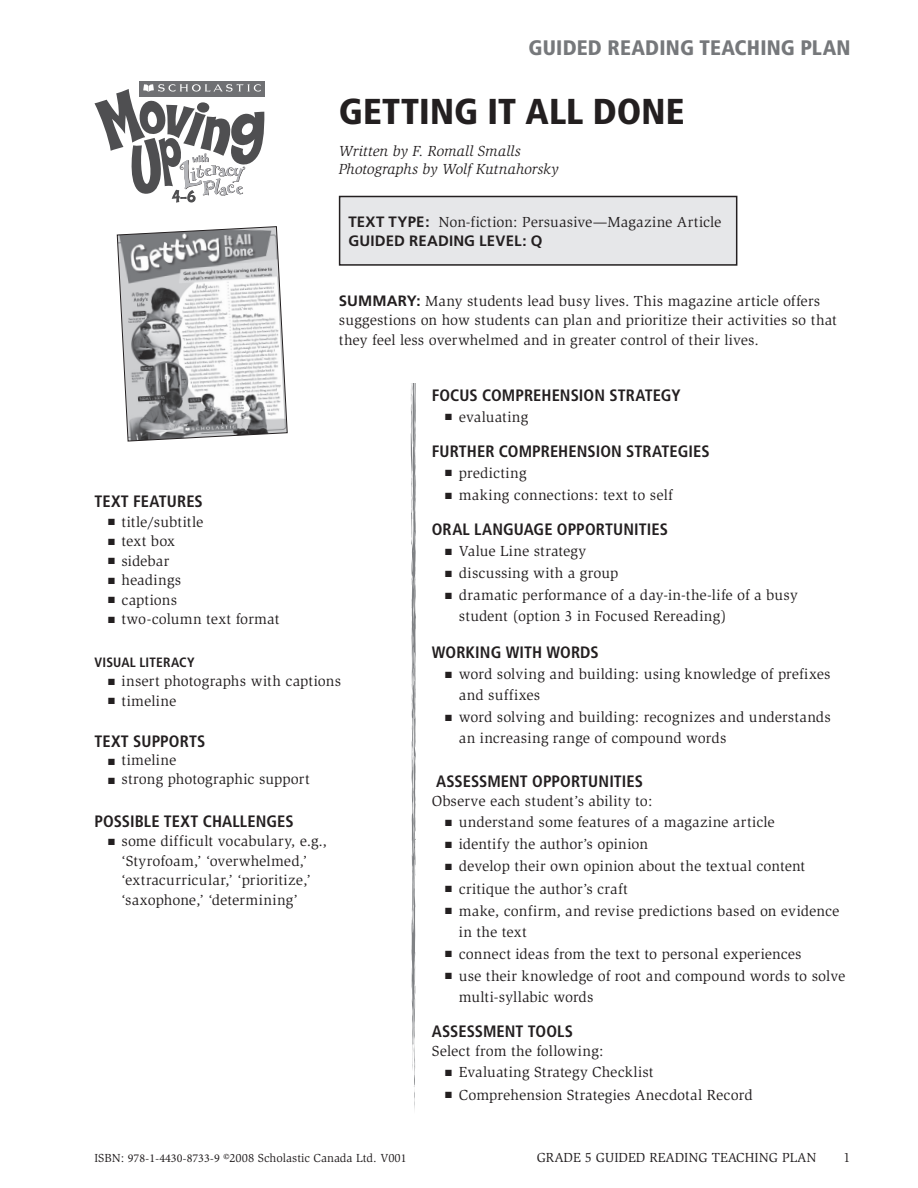
<style>
.page{position:relative;width:918px;height:1188px;background:#fff}
.page>*{position:absolute;margin:0;border:0;box-sizing:border-box;transform-origin:0 0}
.t1{font:900 condensed 36px "Frutiger";letter-spacing:.005em;color:#231f20}
.t2{font:900 condensed 21px "Frutiger";letter-spacing:.01em;color:#76787b}
.t3{font:700 condensed 16.5px "Frutiger";letter-spacing:.005em;color:#231f20}
.t4{font:15px/19.5px "Slimbach";letter-spacing:.01em;color:#231f20}
.t5{font:italic 15px/18px "Slimbach";color:#231f20}
.t6{font:700 15px "Frutiger";letter-spacing:.01em;color:#231f20}
.t7{font:13.5px "Slimbach";color:#231f20}
.t8{font:700 condensed 13.5px "Frutiger";letter-spacing:.015em;color:#231f20}
.t9{font:12px "Slimbach";color:#231f20}
.s1{font-family:"Frutiger";font-weight:700}
.s2{font-family:"Minion Pro"}
</style>
<div class="page">
<div style="left:340px;top:196px;width:397px;height:69px;background:#e6e7e9"></div>
<div style="left:339px;top:196px;width:398px;height:70px;border:2px solid #231f20"></div>
<div style="left:139px;top:81px;width:126px;height:15px;background:#6f7073"></div>
<svg style="left:94px;top:84px;width:171px;height:119px"></svg>
<svg style="left:411px;top:383px;width:5px;height:727px"></svg>
<svg style="left:117px;top:226px;width:171px;height:216px"></svg>
<h2 class="t2" style="left:529px;top:39px;width:323px">GUIDED READING TEACHING PLAN</h2>
<h1 class="t1" style="left:339px;top:97px;width:347px">GETTING IT ALL DONE</h1>
<p class="t5" style="left:339px;top:143px;width:221px">Written by F. Romall Smalls<br>Photographs by Wolf Kutnahorsky</p>
<p class="t4" style="left:348px;top:213px;width:374px"><span class="s1">TEXT TYPE:</span> Non-fiction: Persuasive—Magazine Article</p>
<p class="t6" style="left:348px;top:235px;width:195px">GUIDED READING LEVEL: Q</p>
<p class="t4" style="left:339px;top:292px;width:500px"><span class="s1">SUMMARY:</span> Many students lead busy lives. This magazine article offers suggestions on how students can plan and prioritize their activities so that they feel less overwhelmed and in greater control of their lives.</p>
<p class="t3" style="left:94px;top:495px;width:110px">TEXT FEATURES</p>
<p class="t4" style="left:122px;top:513px;width:159px">title/subtitle<br>text box<br>sidebar<br>headings<br>captions<br>two-column text format</p>
<p class="t8" style="left:94px;top:657px;width:102px">VISUAL LITERACY</p>
<p class="t4" style="left:122px;top:673px;width:221px">insert photographs with captions timeline</p>
<p class="t3" style="left:94px;top:734px;width:112px">TEXT SUPPORTS</p>
<p class="t4" style="left:122px;top:751px;width:190px">timeline<br>strong photographic support</p>
<p class="t3" style="left:94px;top:814px;width:201px">POSSIBLE TEXT CHALLENGES</p>
<p class="t4" style="left:122px;top:833px;width:207px">some difficult vocabulary, e.g., ‘Styrofoam,’ ‘overwhelmed,’ ‘extracurricular,’ ‘prioritize,’ ‘saxophone,’ ‘determining’</p>
<p class="t9" style="left:94px;top:1154px;width:314px">ISBN: <span class="s2">978-1-4430-8733-9</span> ©2008 Scholastic Canada Ltd. V00<span class="s2">1</span></p>
<p class="t3" style="left:432px;top:388px;width:250px">FOCUS COMPREHENSION STRATEGY</p>
<p class="t4" style="left:459px;top:408px;width:71px">evaluating</p>
<p class="t3" style="left:432px;top:445px;width:279px">FURTHER COMPREHENSION STRATEGIES</p>
<p class="t4" style="left:459px;top:463px;width:216px;line-height:22px">predicting<br>making connections: text to self</p>
<p class="t3" style="left:432px;top:523px;width:238px">ORAL LANGUAGE OPPORTUNITIES</p>
<p class="t4" style="left:459px;top:541px;width:340px;line-height:21.8px">Value Line strategy<br>discussing with a group<br>dramatic performance of a day-in-the-life of a busy student (option 3 in Focused Rereading)</p>
<p class="t3" style="left:432px;top:646px;width:169px">WORKING WITH WORDS</p>
<p class="t4" style="left:459px;top:664px;width:374px;line-height:21.3px">word solving and building: using knowledge of prefixes and suffixes<br>word solving and building: recognizes and understands an increasing range of compound words</p>
<p class="t3" style="left:436px;top:774px;width:208px">ASSESSMENT OPPORTUNITIES</p>
<p class="t4" style="left:459px;top:792px;width:388px;line-height:21.8px;text-indent:-27px">Observe each student’s ability to:<br>understand some features of a magazine article<br>identify the author’s opinion<br>develop their own opinion about the textual content critique the author’s craft<br>make, confirm, and revise predictions based on evidence in the text<br>connect ideas from the text to personal experiences<br>use their knowledge of root and compound words to solve multi-syllabic words</p>
<p class="t3" style="left:432px;top:1025px;width:143px">ASSESSMENT TOOLS</p>
<p class="t4" style="left:459px;top:1042px;width:295px;line-height:21.6px;text-indent:-27px">Select from the following:<br>Evaluating Strategy Checklist<br>Comprehension Strategies Anecdotal Record</p>
<p class="t7" style="left:537px;top:1152px;width:281px">GRADE 5 GUIDED READING TEACHING PLAN</p>
<p class="t7" style="left:844px;top:1152px;width:8px">1</p>
</div>
